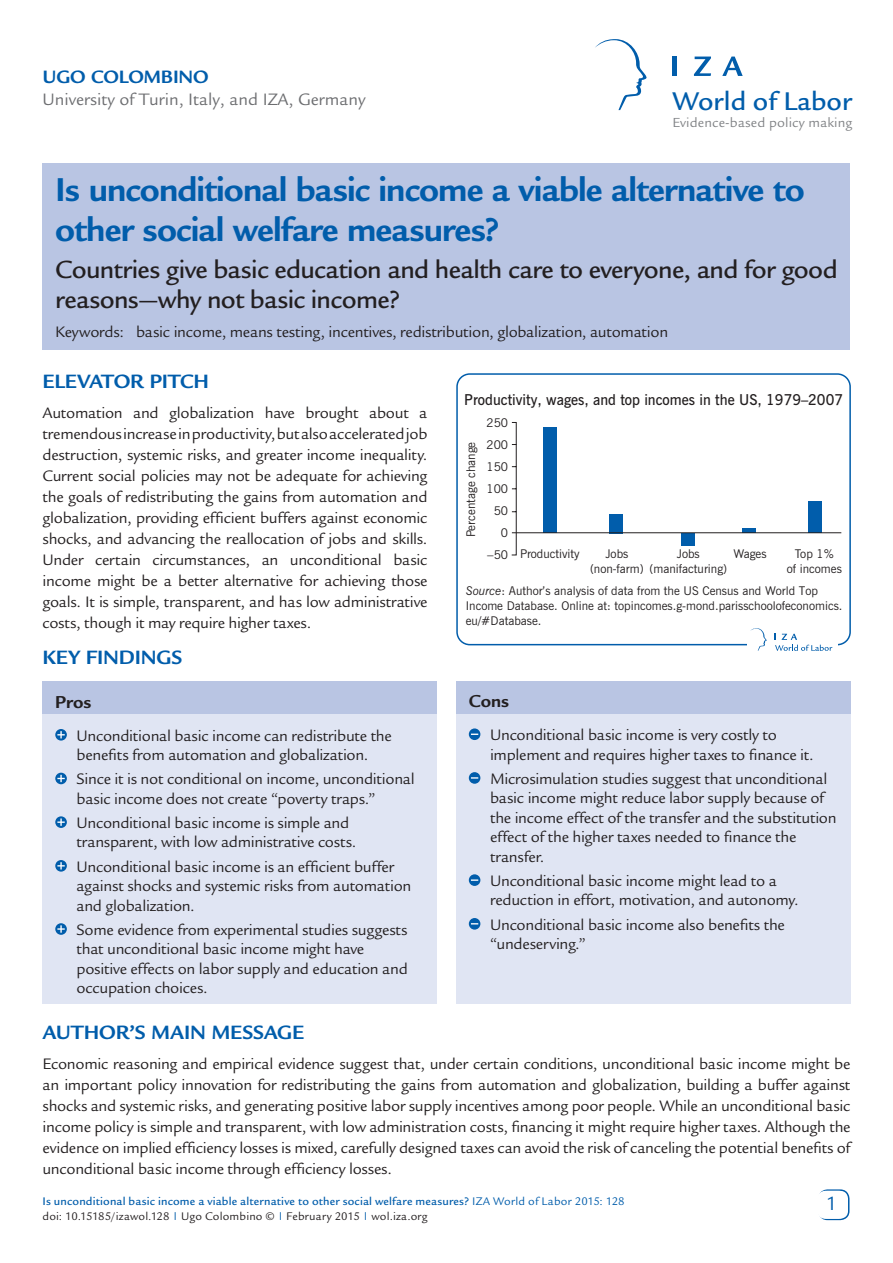
<style>
.page{position:relative;width:893px;height:1263px;background:#fff}
.page>*{position:absolute;margin:0;border:0;box-sizing:border-box;transform-origin:0 0}
.t1{font:700 36px/40.5px "Legacy Sans Std";letter-spacing:-.02em;color:#015dab}
.t2{font:27.9px "Legacy Sans Md ITCTT Medium";color:#015dab}
.t3{font:500 27px/30px "Legacy Sans Std";letter-spacing:-.025em;color:#231f20}
.t4{font:700 21px "Legacy Sans Std";letter-spacing:-.01em;color:#015dab}
.t5{font:21px "Legacy Sans Std";color:#015dab}
.t6{font:700 19.5px "Legacy Sans Std";letter-spacing:-.01em;color:#015dab}
.t7{font:700 18.75px "Legacy Sans Std";color:#231f20}
.t8{font:18px "Legacy Sans Std";color:#6c6d70}
.t9{font:16.5px/19.5px "Legacy Sans Std";letter-spacing:-.02em;color:#231f20}
.t10{font:600 15px "News Gothic BT";color:#231f20;scale:.96 1}
.t11{font:14.25px "Legacy Sans ITCTT Book";letter-spacing:.01em;color:#808285}
.t12{font:12px/15px "News Gothic BT";color:#231f20;text-align:center}
.t13{font:500 12px/15px "Legacy Sans Std";letter-spacing:.015em;color:#015dab}
.s1{font-family:"Myriad"}
.s2{font-style:italic}
.s3{font-weight:400}
.s4{font-weight:400;color:#231f20}
</style>
<div class="page">
<hr style="left:672px;top:57px;width:4px;height:19px;background:#015dab">
<svg style="left:694px;top:57px;width:17px;height:19px"></svg>
<svg style="left:722px;top:57px;width:21px;height:19px"></svg>
<svg style="left:595px;top:39px;width:52px;height:71px"></svg>
<div style="left:818px;top:1189px;width:31px;height:31px;border:2px solid #015dab;border-radius:9px"></div>
<div style="left:817px;top:1191px;width:30px;height:28px;background:#fff;border-radius:9px"></div>
<div style="left:456px;top:684px;width:394px;height:320px;background:#e0e5f3"></div>
<div style="left:43px;top:684px;width:394px;height:320px;background:#e0e5f3"></div>
<div style="left:43px;top:681px;width:394px;height:33px;background:#b9c5e3"></div>
<div style="left:456px;top:681px;width:394px;height:33px;background:#b9c5e3"></div>
<svg style="left:55px;top:729px;width:12px;height:11px"></svg>
<svg style="left:57px;top:731px;width:8px;height:7px"></svg>
<svg style="left:55px;top:773px;width:12px;height:11px"></svg>
<svg style="left:57px;top:775px;width:8px;height:7px"></svg>
<svg style="left:55px;top:816px;width:12px;height:12px"></svg>
<svg style="left:57px;top:818px;width:8px;height:8px"></svg>
<svg style="left:55px;top:860px;width:12px;height:12px"></svg>
<svg style="left:57px;top:862px;width:8px;height:7px"></svg>
<svg style="left:55px;top:923px;width:12px;height:12px"></svg>
<svg style="left:57px;top:925px;width:8px;height:8px"></svg>
<svg style="left:469px;top:728px;width:11px;height:12px"></svg>
<div style="left:469px;top:772px;width:11px;height:12px;background:#015dab;border-radius:50%"></div>
<svg style="left:471px;top:777px;width:7px;height:2px"></svg>
<div style="left:469px;top:874px;width:11px;height:12px;background:#015dab;border-radius:50%"></div>
<svg style="left:471px;top:879px;width:7px;height:2px"></svg>
<svg style="left:469px;top:918px;width:11px;height:11px"></svg>
<div style="left:43px;top:163px;width:807px;height:187px;background:#b9c5e3"></div>
<div style="left:456px;top:373px;width:395px;height:272px;border:2px solid #015dab;border-radius:13px"></div>
<svg style="left:511px;top:422px;width:6px;height:134px"></svg>
<div style="left:747px;top:624px;width:90px;height:30px;background:#fff"></div>
<svg style="left:750px;top:628px;width:17px;height:23px"></svg>
<svg style="left:775px;top:634px;width:57px;height:17px"></svg>
<div style="left:543px;top:428px;width:14px;height:105px;background:#015dab"></div>
<div style="left:610px;top:514px;width:13px;height:19px;background:#015dab"></div>
<div style="left:681px;top:533px;width:14px;height:12px;background:#015dab"></div>
<div style="left:742px;top:528px;width:14px;height:5px;background:#015dab"></div>
<div style="left:808px;top:502px;width:14px;height:31px;background:#015dab"></div>
<hr style="left:512px;top:532px;width:329px;height:1px;background:#231f20">
<p class="t6" style="left:43px;top:66px;width:168px">Ugo Colombino</p>
<p class="t8" style="left:43px;top:89px;width:324px">University of Turin, Italy, and IZA, Germany</p>
<h2 class="t2" style="left:672px;top:86px;width:181px">World of Labor</h2>
<p class="t11" style="left:672px;top:114px;width:181px">Evidence-based policy making</p>
<h1 class="t1" style="left:55px;top:169px;width:751px">Is unconditional basic income a viable alternative to other social welfare measures?</h1>
<h3 class="t3" style="left:55px;top:255px;width:784px">Countries give basic education and health care to everyone, and for good reasons—why not basic income?</h3>
<p class="t9" style="left:55px;top:322px;width:614px">Keywords: basic income, means testing, incentives, redistribution, globalization, automation</p>
<p class="t4" style="left:43px;top:369px;width:168px">ELEVATOR PITCH</p>
<p class="t9" style="left:43px;top:402px;width:387px;line-height:21px;text-align:justify">Automation and globalization have brought about a tremendous increase in productivity, but also accelerated job destruction, systemic risks, and greater income inequality.<br>Current social policies may not be adequate for achieving the goals of redistributing the gains from automation and globalization, providing efficient buffers against economic shocks, and advancing the reallocation of jobs and skills.<br>Under certain circumstances, an unconditional basic income might be a better alternative for achieving those goals. It is simple, transparent, and has low administrative costs, though it may require higher taxes.</p>
<p class="t4" style="left:43px;top:646px;width:141px">KEY FIN DINGS</p>
<p class="t7" style="left:55px;top:691px;width:38px">Pros</p>
<p class="t9" style="left:77px;top:726px;width:317px">Unconditional basic income can redistribute the benefits from automation and globalization.</p>
<p class="t9" style="left:77px;top:769px;width:340px">Since it is not conditional on income, unconditional basic income does not create “poverty traps.”</p>
<p class="t9" style="left:77px;top:813px;width:281px">Unconditional basic income is simple and transparent, with low administrative costs.</p>
<p class="t9" style="left:77px;top:857px;width:336px">Unconditional basic income is an efficient buffer against shocks and systemic risks from automation and globalization.</p>
<p class="t9" style="left:77px;top:920px;width:333px">Some evidence from experimental studies suggests that unconditional basic income might have positive effects on labor supply and education and occupation choices.</p>
<p class="t10" style="left:464px;top:390px;width:396px">Productivity, wages, and top incomes in the US, 1979–2007</p>
<p class="t12" style="left:463px;top:537px;width:97px;rotate:-90deg">Percentage change</p>
<p class="t12" style="left:486px;top:415px;width:23px">250</p>
<p class="t12" style="left:486px;top:437px;width:23px">200</p>
<p class="t12" style="left:486px;top:459px;width:23px">150</p>
<p class="t12" style="left:486px;top:481px;width:23px">100</p>
<p class="t12" style="left:494px;top:503px;width:16px">50</p>
<p class="t12" style="left:501px;top:525px;width:9px">0</p>
<p class="t12" style="left:487px;top:547px;width:94px">−50 Productivity</p>
<p class="t12" style="left:590px;top:547px;width:55px">Jobs (non<span class="s1">-</span>farm)</p>
<p class="t12" style="left:649px;top:547px;width:79px">Jobs (manifacturing)</p>
<p class="t12" style="left:733px;top:547px;width:35px">Wages</p>
<p class="t12" style="left:787px;top:547px;width:56px">Top 1%<br>of incomes</p>
<p class="t12" style="left:466px;top:583px;width:378px;text-align:left"><span class="s2">Source</span>: Author’s analysis of data from the US Census and World Top<br>Income Database. Online at: topincomes.g-mond.parisschoolofeconomics. eu/#Database.</p>
<p class="t7" style="left:469px;top:690px;width:42px">Cons</p>
<p class="t9" style="left:490px;top:725px;width:325px">Unconditional basic income is very costly to implement and requires higher taxes to finance it.</p>
<p class="t9" style="left:490px;top:769px;width:348px">Microsimulation studies suggest that unconditional basic income might reduce labor supply because of the income effect of the transfer and the substitution effect of the higher taxes needed to finance the transfer.</p>
<p class="t9" style="left:490px;top:871px;width:310px">Unconditional basic income might lead to a reduction in effort, motivation, and autonomy.</p>
<p class="t9" style="left:490px;top:915px;width:296px">Unconditional basic income also benefits the “undeserving.”</p>
<p class="t4" style="left:43px;top:1021px;width:145px">AUTHOR’S MAIN</p>
<p class="t4" style="left:212px;top:1021px;width:94px">MESSAGE</p>
<p class="t9" style="left:43px;top:1053px;width:809px;line-height:21px;text-align:justify">Economic reasoning and empirical evidence suggest that, under certain conditions, unconditional basic income might be an important policy innovation for redistributing the gains from automation and globalization, building a buffer against shocks and systemic risks, and generating positive labor supply incentives among poor people. While an unconditional basic income policy is simple and transparent, with low administration costs, financing it might require higher taxes. Although the evidence on implied efficiency losses is mixed, carefully designed taxes can avoid the risk of canceling the potential benefits of unconditional basic income through efficiency losses.</p>
<p class="t13" style="left:43px;top:1193px;width:584px">Is unconditional basic income a viable alternative to other social welfare measures? <span class="s3">IZA World of Labor 2015: 128 </span><span class="s4">doi: 10.15185/izawol.128</span> <sup>|</sup> <span class="s4">Ugo Colombino ©</span> <sup>|</sup> <span class="s4">February 2015</span> <sup>|</sup> <span class="s4">wol.iza.org</span></p>
<p class="t5" style="left:828px;top:1192px;width:13px">1</p>
</div>
